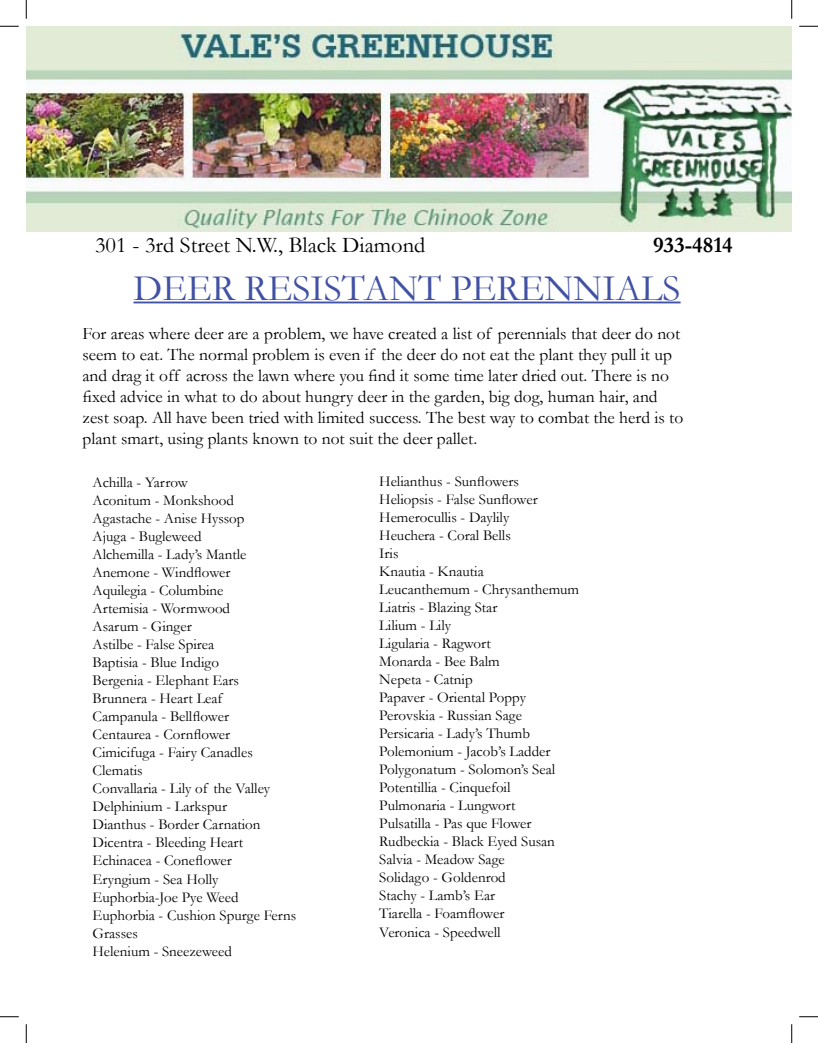
<style>
.page{position:relative;width:818px;height:1043px;background:#fff}
.page>*{position:absolute;margin:0;border:0;box-sizing:border-box;transform-origin:0 0}
.t1{font:37.5px "Garamond";color:#4151a3}
.t2{font:22.5px "Garamond";color:#000}
.t3{font:700 22.5px "Garamond";color:#000}
.t4{font:17.5px/21px "Garamond";color:#000}
.t5{font:15px/18px "Garamond";color:#000}
</style>
<div class="page">
<hr style="left:133px;top:301px;width:547px;height:2px;background:#4151a3">
<img style="left:26px;top:26px;width:765px;height:205px">
<svg style="left:0;top:25px;width:19px;height:2px"></svg>
<svg style="left:799px;top:25px;width:19px;height:2px"></svg>
<svg style="left:0;top:1016px;width:19px;height:1px"></svg>
<svg style="left:799px;top:1016px;width:19px;height:1px"></svg>
<svg style="left:25px;top:0;width:2px;height:19px"></svg>
<svg style="left:25px;top:1024px;width:2px;height:18px"></svg>
<svg style="left:791px;top:0;width:1px;height:19px"></svg>
<svg style="left:791px;top:1024px;width:1px;height:18px"></svg>
<h2 class="t2" style="left:95px;top:230px;width:332px">301 - 3rd Street N.W., Black Diamond</h2>
<h2 class="t3" style="left:653px;top:230px;width:81px">933-4814</h2>
<h1 class="t1" style="left:133px;top:263px;width:548px">DEER RESISTANT PERENNIALS</h1>
<p class="t4" style="left:82px;top:323px;width:602px">For areas where deer are a problem, we have created a list of perennials that deer do not seem to eat. The normal problem is even if the deer do not eat the plant they pull it up and drag it off across the lawn where you find it some time later dried out. There is no fixed advice in what to do about hungry deer in the garden, big dog, human hair, and zest soap. All have been tried with limited success. The best way to combat the herd is to plant smart, using plants known to not suit the deer pallet.</p>
<p class="t5" style="left:92px;top:473px;width:205px">Achilla - Yarrow<br>Aconitum - Monkshood<br>Agastache - Anise Hyssop<br>Ajuga - Bugleweed<br>Alchemilla - Lady’s Mantle<br>Anemone - Windflower<br>Aquilegia - Columbine<br>Artemisia - Wormwood<br>Asarum - Ginger<br>Astilbe - False Spirea<br>Baptisia - Blue Indigo<br>Bergenia - Elephant Ears<br>Brunnera - Heart Leaf<br>Campanula - Bellflower<br>Centaurea - Cornflower<br>Cimicifuga - Fairy Canadles<br>Clematis<br>Convallaria - Lily of the Valley<br>Delphinium - Larkspur<br>Dianthus - Border Carnation<br>Dicentra - Bleeding Heart<br>Echinacea - Coneflower<br>Eryngium - Sea Holly<br>Euphorbia-Joe Pye Weed<br>Euphorbia - Cushion Spurge Ferns<br>Grasses<br>Helenium - Sneezeweed</p>
<p class="t5" style="left:379px;top:472px;width:201px">Helianthus - Sunflowers<br>Heliopsis - False Sunflower<br>Hemerocullis - Daylily<br>Heuchera - Coral Bells<br>Iris<br>Knautia - Knautia<br>Leucanthemum - Chrysanthemum<br>Liatris - Blazing Star<br>Lilium - Lily<br>Ligularia - Ragwort<br>Monarda - Bee Balm<br>Nepeta - Catnip<br>Papaver - Oriental Poppy<br>Perovskia - Russian Sage<br>Persicaria - Lady’s Thumb<br>Polemonium - Jacob’s Ladder<br>Polygonatum - Solomon’s Seal<br>Potentillia - Cinquefoil<br>Pulmonaria - Lungwort<br>Pulsatilla - Pas que Flower<br>Rudbeckia - Black Eyed Susan<br>Salvia - Meadow Sage<br>Solidago - Goldenrod<br>Stachy - Lamb’s Ear<br>Tiarella - Foamflower<br>Veronica - Speedwell</p>
</div>
